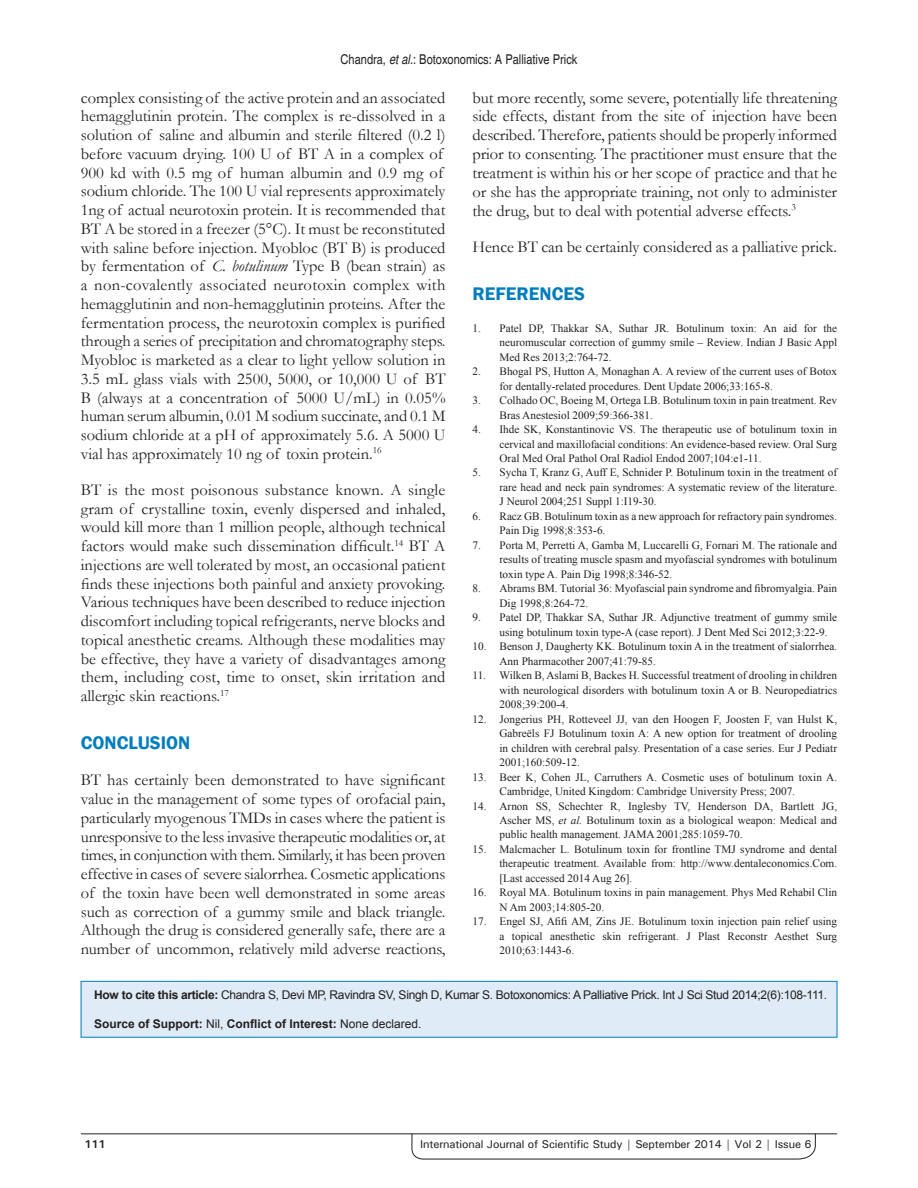
<style>
.page{position:relative;width:918px;height:1188px;background:#fff}
.page>*{position:absolute;margin:0;border:0;box-sizing:border-box;transform-origin:0 0}
.t1{font:600 18.75px "Franklin Gothic";color:#007dbe}
.t2{font:16.5px/18.8px "Garamond";color:#231f20;text-align:justify}
.t3{font:condensed 13.5px "Helvetica";color:#231f20}
.t4{font:12px "Arial";letter-spacing:-.025em;color:#231f20}
.t5{font:700 12px "Arial";color:#231f20}
.t6{font:11.25px/14.5px "Times New Roman";color:#231f20;text-align:justify}
.t7{font:500 11.25px "Univers";letter-spacing:-.01em;color:#231f20}
.t8{font:700 11.25px "Univers";color:#231f20}
.s1{font-style:italic}
.s2{font-weight:700}
.s3{font-weight:400}
</style>
<div class="page">
<svg style="left:412px;top:1133px;width:404px;height:26px"></svg>
<hr style="left:81px;top:1134px;width:756px;height:1px;background:#231f20">
<div style="left:81px;top:981px;width:756px;height:56px;background:#dfebf6"></div>
<div style="left:81px;top:981px;width:756px;height:56px;border:1px solid #007dbe"></div>
<p class="t3" style="left:341px;top:52px;width:238px">Chandra, <span class="s1">et al</span>.: Botoxonomics: A Palliative Prick</p>
<p class="t2" style="left:472px;top:88px;width:366px">but more recently, some severe, potentially life threatening side effects, distant from the site of injection have been described. Therefore, patients should be properly informed prior to consenting. The practitioner must ensure that the treatment is within his or her scope of practice and that he or she has the appropriate training, not only to administer the drug, but to deal with potential adverse effects.<sup>3</sup></p>
<p class="t2" style="left:472px;top:237px;width:366px">Hence BT can be certainly considered as a palliative prick.</p>
<p class="t1" style="left:472px;top:282px;width:114px">REFERENCES</p>
<p class="t6" style="left:500px;top:320px;width:339px;text-indent:-27px">1. Patel DP, Thakkar SA, Suthar JR. Botulinum toxin: An aid for the neuromuscular correction of gummy smile – Review. Indian J Basic Appl Med Res 2013;2:764-72.</p>
<p class="t6" style="left:500px;top:364px;width:339px;text-indent:-27px">2. Bhogal PS, Hutton A, Monaghan A. A review of the current uses of Botox for dentally-related procedures. Dent Update 2006;33:165-8.</p>
<p class="t6" style="left:500px;top:393px;width:339px;text-indent:-27px">3. Colhado OC, Boeing M, Ortega LB. Botulinum toxin in pain treatment. Rev<br>Bras Anestesiol 2009;59:366-381.</p>
<p class="t6" style="left:500px;top:422px;width:339px;text-indent:-27px">4. Ihde SK, Konstantinovic VS. The therapeutic use of botulinum toxin in cervical and maxillofacial conditions: An evidence-based review. Oral Surg Oral Med Oral Pathol Oral Radiol Endod 2007;104:e1-11.</p>
<p class="t6" style="left:500px;top:465px;width:339px;text-indent:-27px">5. Sycha T, Kranz G, Auff E, Schnider P. Botulinum toxin in the treatment of rare head and neck pain syndromes: A systematic review of the literature.<br>J Neurol 2004;251 Suppl 1:I19-30.</p>
<p class="t6" style="left:500px;top:509px;width:339px;text-indent:-27px">6. Racz GB. Botulinum toxin as a new approach for refractory pain syndromes.<br>Pain Dig 1998;8:353-6.</p>
<p class="t6" style="left:500px;top:538px;width:339px;text-indent:-27px">7. Porta M, Perretti A, Gamba M, Luccarelli G, Fornari M. The rationale and results of treating muscle spasm and myofascial syndromes with botulinum toxin type A. Pain Dig 1998;8:346-52.</p>
<p class="t6" style="left:500px;top:581px;width:339px;text-indent:-27px">8. Abrams BM. Tutorial 36: Myofascial pain syndrome and fibromyalgia. Pain<br>Dig 1998;8:264-72.</p>
<p class="t6" style="left:500px;top:610px;width:339px;text-indent:-27px">9. Patel DP, Thakkar SA, Suthar JR. Adjunctive treatment of gummy smile using botulinum toxin type-A (case report). J Dent Med Sci 2012;3:22-9.</p>
<p class="t6" style="left:500px;top:639px;width:339px;text-indent:-27px">10. Benson J, Daugherty KK. Botulinum toxin A in the treatment of sialorrhea.<br>Ann Pharmacother 2007;41:79-85.</p>
<p class="t6" style="left:500px;top:668px;width:339px;text-indent:-27px">11. Wilken B, Aslami B, Backes H. Successful treatment of drooling in children with neurological disorders with botulinum toxin A or B. Neuropediatrics 2008;39:200-4.</p>
<p class="t6" style="left:500px;top:711px;width:339px;text-indent:-27px">12. Jongerius PH, Rotteveel JJ, van den Hoogen F, Joosten F, van Hulst K, Gabreëls FJ Botulinum toxin A: A new option for treatment of drooling in children with cerebral palsy. Presentation of a case series. Eur J Pediatr 2001;160:509-12.</p>
<p class="t6" style="left:500px;top:769px;width:339px;text-indent:-27px">13. Beer K, Cohen JL, Carruthers A. Cosmetic uses of botulinum toxin A.<br>Cambridge, United Kingdom: Cambridge University Press; 2007.</p>
<p class="t6" style="left:500px;top:798px;width:339px;text-indent:-27px">14. Arnon SS, Schechter R, Inglesby TV, Henderson DA, Bartlett JG, Ascher MS, <span class="s1">et al.</span> Botulinum toxin as a biological weapon: Medical and public health management. JAMA 2001;285:1059-70.</p>
<p class="t6" style="left:500px;top:842px;width:339px;text-indent:-27px">15. Malcmacher L. Botulinum toxin for frontline TMJ syndrome and dental therapeutic treatment. Available from: http://www.dentaleconomics.Com. [Last accessed 2014 Aug 26].</p>
<p class="t6" style="left:500px;top:885px;width:339px;text-indent:-27px">16. Royal MA. Botulinum toxins in pain management. Phys Med Rehabil Clin<br>N Am 2003;14:805-20.</p>
<p class="t6" style="left:500px;top:914px;width:339px;text-indent:-27px">17. Engel SJ, Afifi AM, Zins JE. Botulinum toxin injection pain relief using a topical anesthetic skin refrigerant. J Plast Reconstr Aesthet Surg 2010;63:1443-6.</p>
<p class="t4" style="left:94px;top:987px;width:734px"><span class="s2">How to cite this article:</span> Chandra S, Devi MP, Ravindra SV, Singh D, Kumar S. Botoxonomics: A Palliative Prick. Int J Sci Stud 2014;2(6):108-111.</p>
<p class="t5" style="left:94px;top:1016px;width:329px">Source of Support: <span class="s3">Nil,</span> Conflict of Interest: <span class="s3">None declared.</span></p>
<p class="t2" style="left:81px;top:88px;width:366px;text-align:left">complex consisting of the active protein and an associated hemagglutinin protein. The complex is re-dissolved in a solution of saline and albumin and sterile filtered (0.2 l) before vacuum drying. 100 U of BT A in a complex of 900 kd with 0.5 mg of human albumin and 0.9 mg of sodium chloride. The 100 U vial represents approximately 1ng of actual neurotoxin protein. It is recommended that BT A be stored in a freezer (5°C). It must be reconstituted with saline before injection. Myobloc (BT B) is produced by fermentation of <span class="s1">C. botulinum</span> Type B (bean strain) as a non-covalently associated neurotoxin complex with hemagglutinin and non-hemagglutinin proteins. After the fermentation process, the neurotoxin complex is purified through a series of precipitation and chromatography steps.<br>Myobloc is marketed as a clear to light yellow solution in 3.5 mL glass vials with 2500, 5000, or 10,000 U of BT B (always at a concentration of 5000 U/mL) in 0.05% human serum albumin, 0.01 M sodium succinate, and 0.1 M sodium chloride at a pH of approximately 5.6. A 5000 U vial has approximately 10 ng of toxin protein.<sup>16</sup></p>
<p class="t2" style="left:81px;top:480px;width:366px">BT is the most poisonous substance known. A single gram of crystalline toxin, evenly dispersed and inhaled, would kill more than 1 million people, although technical factors would make such dissemination difficult.<sup>14</sup> BT A injections are well tolerated by most, an occasional patient finds these injections both painful and anxiety provoking.<br>Various techniques have been described to reduce injection discomfort including topical refrigerants, nerve blocks and topical anesthetic creams. Although these modalities may be effective, they have a variety of disadvantages among them, including cost, time to onset, skin irritation and allergic skin reactions.<sup>17</sup></p>
<p class="t1" style="left:81px;top:732px;width:111px">CONCLUSION</p>
<p class="t2" style="left:81px;top:770px;width:366px">BT has certainly been demonstrated to have significant value in the management of some types of orofacial pain, particularly myogenous TMDs in cases where the patient is unresponsive to the less invasive therapeutic modalities or, at times, in conjunction with them. Similarly, it has been proven effective in cases of severe sialorrhea. Cosmetic applications of the toxin have been well demonstrated in some areas such as correction of a gummy smile and black triangle.<br>Although the drug is considered generally safe, there are a number of uncommon, relatively mild adverse reactions,</p>
<p class="t8" style="left:84px;top:1137px;width:23px">111</p>
<p class="t7" style="left:420px;top:1137px;width:393px">International Journal of Scientific Study | September 2014 | Vol 2 | Issue 6</p>
</div>
